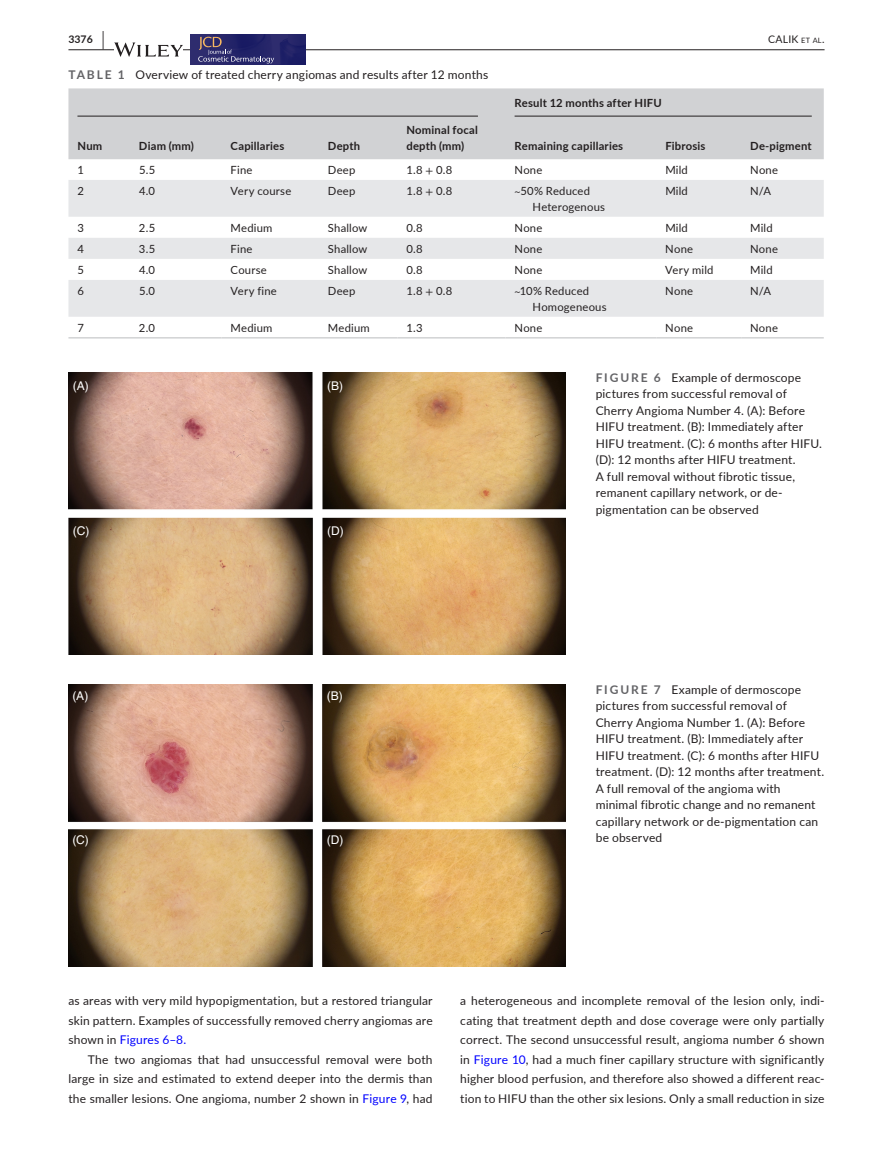
<style>
.page{position:relative;width:893px;height:1174px;background:#fff}
.page>*{position:absolute;margin:0;border:0;box-sizing:border-box;transform-origin:0 0}
.t1{font:12px/16.5px "Lato";letter-spacing:.015em;color:#231f20;text-align:justify}
.t2{font:12px "Helvetica";color:#fff}
.t3{font:11.25px/15.8px "Lato";letter-spacing:.02em;color:#231f20}
.t4{font:700 11.25px/15.8px "Lato";letter-spacing:.02em;color:#231f20}
.t5{font:10.5px "Lato";letter-spacing:.02em;color:#231f20}
.t6{font:700 10.5px "Lato";color:#231f20}
.s1{font-size:19.5px}
.s2{font-size:7.35px}
.s3{font-weight:700;color:#636366}
.s4{font-family:"STIX"}
.s5{color:#00f}
</style>
<div class="page">
<hr style="left:68px;top:49px;width:756px;height:1px;background:#231f20">
<svg style="left:114px;top:42px;width:69px;height:15px"></svg>
<img style="left:191px;top:35px;width:114px;height:30px">
<svg style="left:198px;top:37px;width:76px;height:26px;background:#3d3a73"></svg>
<div style="left:68px;top:88px;width:756px;height:71px;background:#d1d2d4"></div>
<svg style="left:68px;top:180px;width:756px;height:137px;fill:#e6e7e9"></svg>
<hr style="left:68px;top:337px;width:62px;height:1px;background:#d1d2d4">
<hr style="left:130px;top:337px;width:92px;height:1px;background:#d1d2d4">
<hr style="left:222px;top:337px;width:97px;height:1px;background:#d1d2d4">
<hr style="left:319px;top:337px;width:78px;height:1px;background:#d1d2d4">
<hr style="left:397px;top:337px;width:109px;height:1px;background:#d1d2d4">
<hr style="left:506px;top:337px;width:150px;height:1px;background:#d1d2d4">
<hr style="left:656px;top:337px;width:85px;height:1px;background:#d1d2d4">
<hr style="left:741px;top:337px;width:83px;height:1px;background:#d1d2d4">
<hr style="left:77px;top:116px;width:401px;height:1px;background:#231f20">
<hr style="left:515px;top:116px;width:297px;height:1px;background:#231f20">
<img style="left:68px;top:372px;width:498px;height:283px">
<img style="left:68px;top:684px;width:498px;height:282px">
<p class="t6" style="left:68px;top:31px;width:37px">3376 <span class="s1">|</span></p>
<p class="t5" style="left:768px;top:31px;width:58px">CALIK <span class="s2">et al</span>.</p>
<p class="t1" style="left:68px;top:66px;width:421px"><span class="s3">TABLE 1</span> Overview of treated cherry angiomas and results after 12 months</p>
<p class="t4" style="left:77px;top:137px;width:26px">Num</p>
<p class="t4" style="left:139px;top:137px;width:56px">Diam (mm)</p>
<p class="t4" style="left:231px;top:137px;width:55px">Capillaries</p>
<p class="t4" style="left:328px;top:137px;width:34px">Depth</p>
<p class="t4" style="left:406px;top:122px;width:73px">Nominal focal depth (mm)</p>
<p class="t4" style="left:515px;top:94px;width:149px">Result 12 months after HIFU</p>
<p class="t4" style="left:515px;top:137px;width:110px">Remaining capillaries</p>
<p class="t4" style="left:665px;top:137px;width:42px">Fibrosis</p>
<p class="t4" style="left:750px;top:137px;width:63px">De-pigment</p>
<p class="t3" style="left:77px;top:161px;width:8px">1</p>
<p class="t3" style="left:139px;top:161px;width:18px">5.5</p>
<p class="t3" style="left:231px;top:161px;width:23px">Fine</p>
<p class="t3" style="left:328px;top:161px;width:29px">Deep</p>
<p class="t3" style="left:406px;top:161px;width:47px">1.8 <span class="s4">+</span> 0.8</p>
<p class="t3" style="left:515px;top:161px;width:29px">None</p>
<p class="t3" style="left:665px;top:161px;width:24px">Mild</p>
<p class="t3" style="left:750px;top:161px;width:29px">None</p>
<p class="t3" style="left:77px;top:182px;width:8px">2</p>
<p class="t3" style="left:139px;top:182px;width:18px">4.0</p>
<p class="t3" style="left:231px;top:182px;width:62px">Very course</p>
<p class="t3" style="left:328px;top:182px;width:29px">Deep</p>
<p class="t3" style="left:406px;top:182px;width:47px">1.8 <span class="s4">+</span> 0.8</p>
<p class="t3" style="left:533px;top:182px;width:74px;text-indent:-18px"><span class="s4">~</span>50% Reduced<br>Heterogenous</p>
<p class="t3" style="left:665px;top:182px;width:24px">Mild</p>
<p class="t3" style="left:750px;top:182px;width:22px">N/A</p>
<p class="t3" style="left:77px;top:219px;width:8px">3</p>
<p class="t3" style="left:139px;top:219px;width:18px">2.5</p>
<p class="t3" style="left:231px;top:219px;width:43px">Medium</p>
<p class="t3" style="left:328px;top:219px;width:41px">Shallow</p>
<p class="t3" style="left:406px;top:219px;width:18px">0.8</p>
<p class="t3" style="left:515px;top:219px;width:29px">None</p>
<p class="t3" style="left:665px;top:219px;width:24px">Mild</p>
<p class="t3" style="left:750px;top:219px;width:24px">Mild</p>
<p class="t3" style="left:77px;top:240px;width:8px">4</p>
<p class="t3" style="left:139px;top:240px;width:18px">3.5</p>
<p class="t3" style="left:231px;top:240px;width:23px">Fine</p>
<p class="t3" style="left:328px;top:240px;width:41px">Shallow</p>
<p class="t3" style="left:406px;top:240px;width:18px">0.8</p>
<p class="t3" style="left:515px;top:240px;width:29px">None</p>
<p class="t3" style="left:665px;top:240px;width:29px">None</p>
<p class="t3" style="left:750px;top:240px;width:29px">None</p>
<p class="t3" style="left:77px;top:261px;width:8px">5</p>
<p class="t3" style="left:139px;top:261px;width:18px">4.0</p>
<p class="t3" style="left:231px;top:261px;width:38px">Course</p>
<p class="t3" style="left:328px;top:261px;width:41px">Shallow</p>
<p class="t3" style="left:406px;top:261px;width:18px">0.8</p>
<p class="t3" style="left:515px;top:261px;width:29px">None</p>
<p class="t3" style="left:665px;top:261px;width:50px">Very mild</p>
<p class="t3" style="left:750px;top:261px;width:24px">Mild</p>
<p class="t3" style="left:77px;top:282px;width:8px">6</p>
<p class="t3" style="left:139px;top:282px;width:18px">5.0</p>
<p class="t3" style="left:231px;top:282px;width:48px">Very fine</p>
<p class="t3" style="left:328px;top:282px;width:29px">Deep</p>
<p class="t3" style="left:406px;top:282px;width:47px">1.8 <span class="s4">+</span> 0.8</p>
<p class="t3" style="left:533px;top:282px;width:76px;text-indent:-18px"><span class="s4">~</span>10% Reduced<br>Homogeneous</p>
<p class="t3" style="left:665px;top:282px;width:29px">None</p>
<p class="t3" style="left:750px;top:282px;width:22px">N/A</p>
<p class="t3" style="left:77px;top:319px;width:8px">7</p>
<p class="t3" style="left:139px;top:319px;width:18px">2.0</p>
<p class="t3" style="left:231px;top:319px;width:43px">Medium</p>
<p class="t3" style="left:328px;top:319px;width:43px">Medium</p>
<p class="t3" style="left:406px;top:319px;width:18px">1.3</p>
<p class="t3" style="left:515px;top:319px;width:29px">None</p>
<p class="t3" style="left:665px;top:319px;width:29px">None</p>
<p class="t3" style="left:750px;top:319px;width:29px">None</p>
<p class="t2" style="left:73px;top:379px;width:17px">(A)</p>
<p class="t2" style="left:327px;top:379px;width:17px">(B)</p>
<p class="t2" style="left:73px;top:523px;width:18px">(C)</p>
<p class="t2" style="left:327px;top:523px;width:18px">(D)</p>
<p class="t2" style="left:72px;top:689px;width:17px">(A)</p>
<p class="t2" style="left:327px;top:689px;width:17px">(B)</p>
<p class="t2" style="left:72px;top:833px;width:18px">(C)</p>
<p class="t2" style="left:327px;top:833px;width:18px">(D)</p>
<p class="t1" style="left:596px;top:369px;width:228px;text-align:left"><span class="s3">FIGURE 6</span> Example of dermoscope pictures from successful removal of Cherry Angioma Number 4. (A): Before HIFU treatment. (B): Immediately after HIFU treatment. (C): 6 months after HIFU. (D): 12 months after HIFU treatment.<br>A full removal without fibrotic tissue, remanent capillary network, or de&shy;pigmentation can be observed</p>
<p class="t1" style="left:596px;top:681px;width:230px;text-align:left"><span class="s3">FIGURE 7</span> Example of dermoscope pictures from successful removal of Cherry Angioma Number 1. (A): Before HIFU treatment. (B): Immediately after HIFU treatment. (C): 6 months after HIFU treatment. (D): 12 months after treatment.<br>A full removal of the angioma with minimal fibrotic change and no remanent capillary network or de-pigmentation can be observed</p>
<p class="t1" style="left:68px;top:990px;width:366px;line-height:19.5px">as areas with very mild hypopigmentation, but a restored triangular skin pattern. Examples of successfully removed cherry angiomas are shown in <span class="s5">Figures 6–8.</span></p>
<p class="t1" style="left:68px;top:1049px;width:366px;line-height:19.5px;text-indent:20px">The two angiomas that had unsuccessful removal were both large in size and estimated to extend deeper into the dermis than the smaller lesions. One angioma, number 2 shown in <span class="s5">Figure 9</span>, had</p>
<p class="t1" style="left:460px;top:990px;width:366px;line-height:19.5px">a heterogeneous and incomplete removal of the lesion only, indi&shy;cating that treatment depth and dose coverage were only partially correct. The second unsuccessful result, angioma number 6 shown in <span class="s5">Figure 10</span>, had a much finer capillary structure with significantly higher blood perfusion, and therefore also showed a different reac&shy;tion to HIFU than the other six lesions. Only a small reduction in size</p>
</div>
